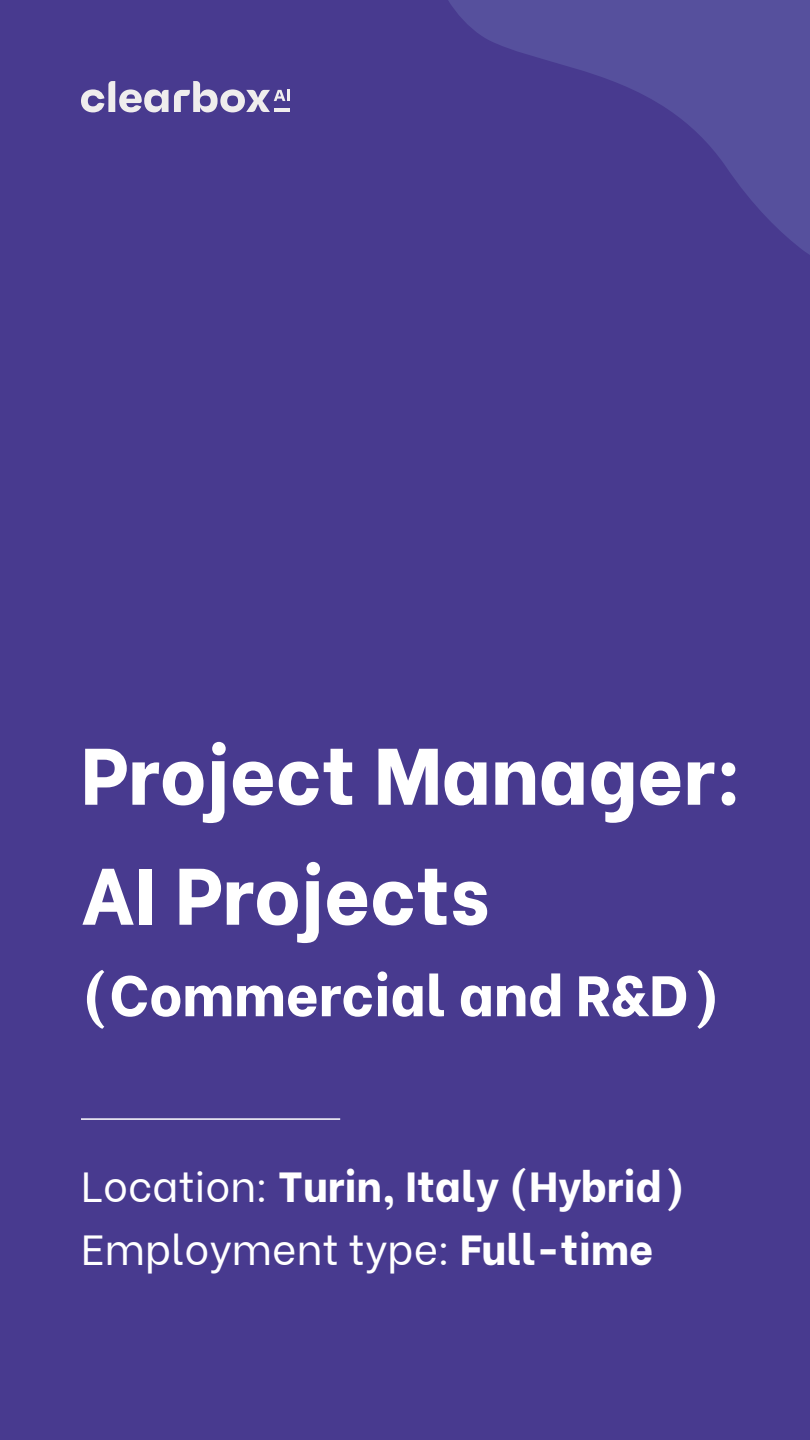
<style>
.page{position:relative;width:810px;height:1440px;background:#483a8f}
.page>*{position:absolute;margin:0;border:0;box-sizing:border-box;transform-origin:0 0}
.t1{font:800 80px/120px "Be Vietnam";color:#fff}
.t2{font:800 57px "Be Vietnam";color:#fff}
.t3{font:800 42px "Be Vietnam";color:#fff}
.t4{font:42px "Be Vietnam";color:#fff}
.s1{font-weight:400}
.s2{font-weight:800}
</style>
<div class="page">
<svg style="left:81px;top:81px;width:208px;height:31px"></svg>
<hr style="left:274px;top:108px;width:15px;height:4px;background:#efeded">
<svg style="left:448px;top:0;width:362px;height:255px"></svg>
<hr style="left:81px;top:1118px;width:259px;height:2px;background:#fff">
<h1 class="t1" style="left:81px;top:708px;width:663px">Project Manager:<br>AI Projects</h1>
<h1 class="t2" style="left:81px;top:948px;width:641px">(Commercial and R&amp;D)</h1>
<p class="t3" style="left:81px;top:1152px;width:606px"><span class="s1">Location:</span> Turin, Italy (Hybrid)</p>
<p class="t4" style="left:81px;top:1215px;width:574px">Employment type: <span class="s2">Full-time</span></p>
</div>
